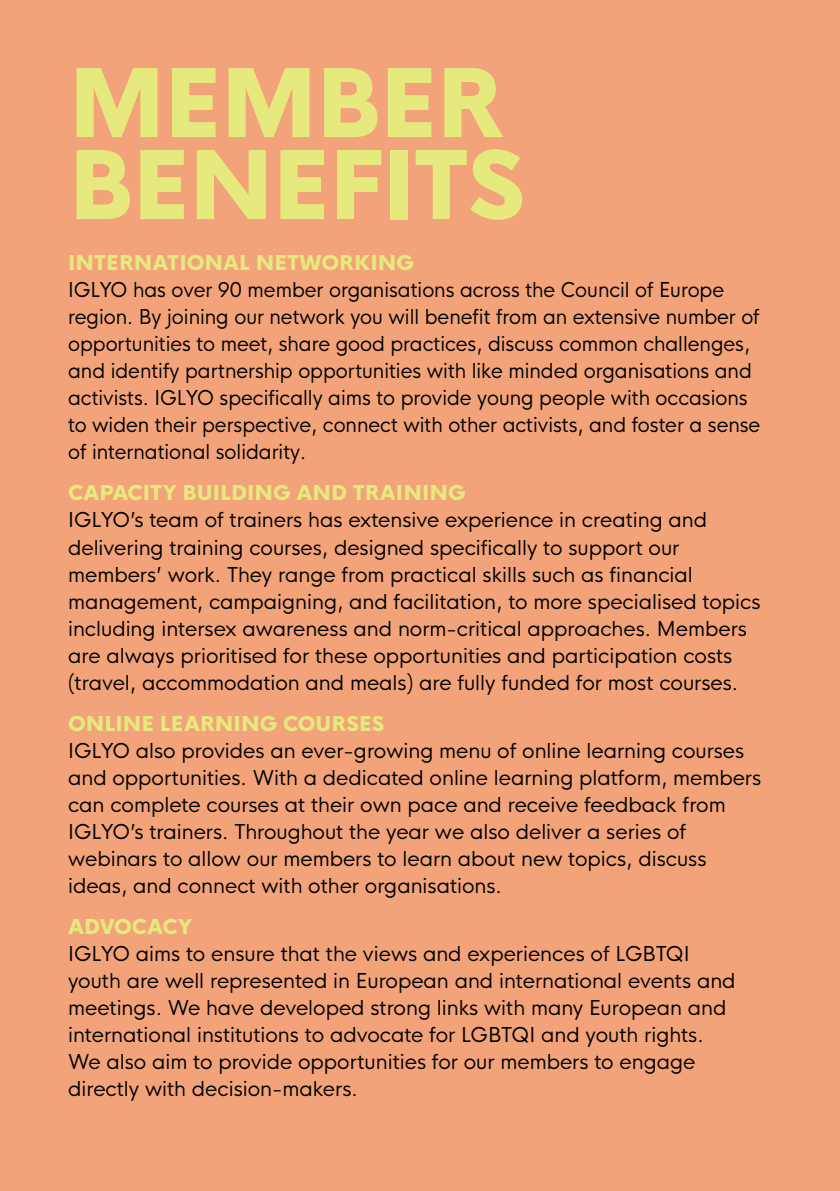
<style>
.page{position:relative;width:840px;height:1191px;background:#fff}
.page>*{position:absolute;margin:0;border:0;box-sizing:border-box;transform-origin:0 0}
.t1{font:800 92px/82px "HK Nova";letter-spacing:-.02em;color:#e6e97e}
.t2{font:20px/27px "HK Nova";color:#000}
.t3{font:20px/27px "HK Nova";color:#000;scale:.96 1}
.t4{font:800 20px "HK Nova";color:#e6e97e}
</style>
<div class="page">
<div style="left:0;top:0;width:839px;height:1191px;background:#f3a37a"></div>
<h1 class="t1" style="left:68px;top:52px;width:459px">MEMBER<br>BENEFITS</h1>
<p class="t4" style="left:68px;top:245px;width:347px">INTERNATIONAL NETWORKING</p>
<p class="t3" style="left:68px;top:274px;width:722px">IGLYO has over 90 member organisations across the Council of Europe region. By joining our network you will benefit from an extensive number of opportunities to meet, share good practices, discuss common challenges, and identify partnership opportunities with like minded organisations and activists. IGLYO specifically aims to provide young people with occasions to widen their perspective, connect with other activists, and foster a sense of international solidarity.</p>
<p class="t4" style="left:68px;top:476px;width:399px">CAPACITY BUILDING AND TRAINING</p>
<p class="t2" style="left:68px;top:504px;width:693px">IGLYO’s team of trainers has extensive experience in creating and delivering training courses, designed specifically to support our members’ work. They range from practical skills such as financial management, campaigning, and facilitation, to more specialised topics including intersex awareness and norm-critical approaches. Members are always prioritised for these opportunities and participation costs (travel, accommodation and meals) are fully funded for most courses.</p>
<p class="t4" style="left:68px;top:706px;width:317px">ONLINE LEARNING COURSES</p>
<p class="t2" style="left:68px;top:735px;width:694px">IGLYO also provides an ever-growing menu of online learning courses and opportunities. With a dedicated online learning platform, members can complete courses at their own pace and receive feedback from IGLYO’s trainers. Throughout the year we also deliver a series of webinars to allow our members to learn about new topics, discuss ideas, and connect with other organisations.</p>
<p class="t4" style="left:68px;top:909px;width:126px">ADVOCACY</p>
<p class="t2" style="left:68px;top:938px;width:668px">IGLYO aims to ensure that the views and experiences of LGBTQI youth are well represented in European and international events and meetings. We have developed strong links with many European and international institutions to advocate for LGBTQI and youth rights.<br>We also aim to provide opportunities for our members to engage directly with decision-makers.</p>
</div>
